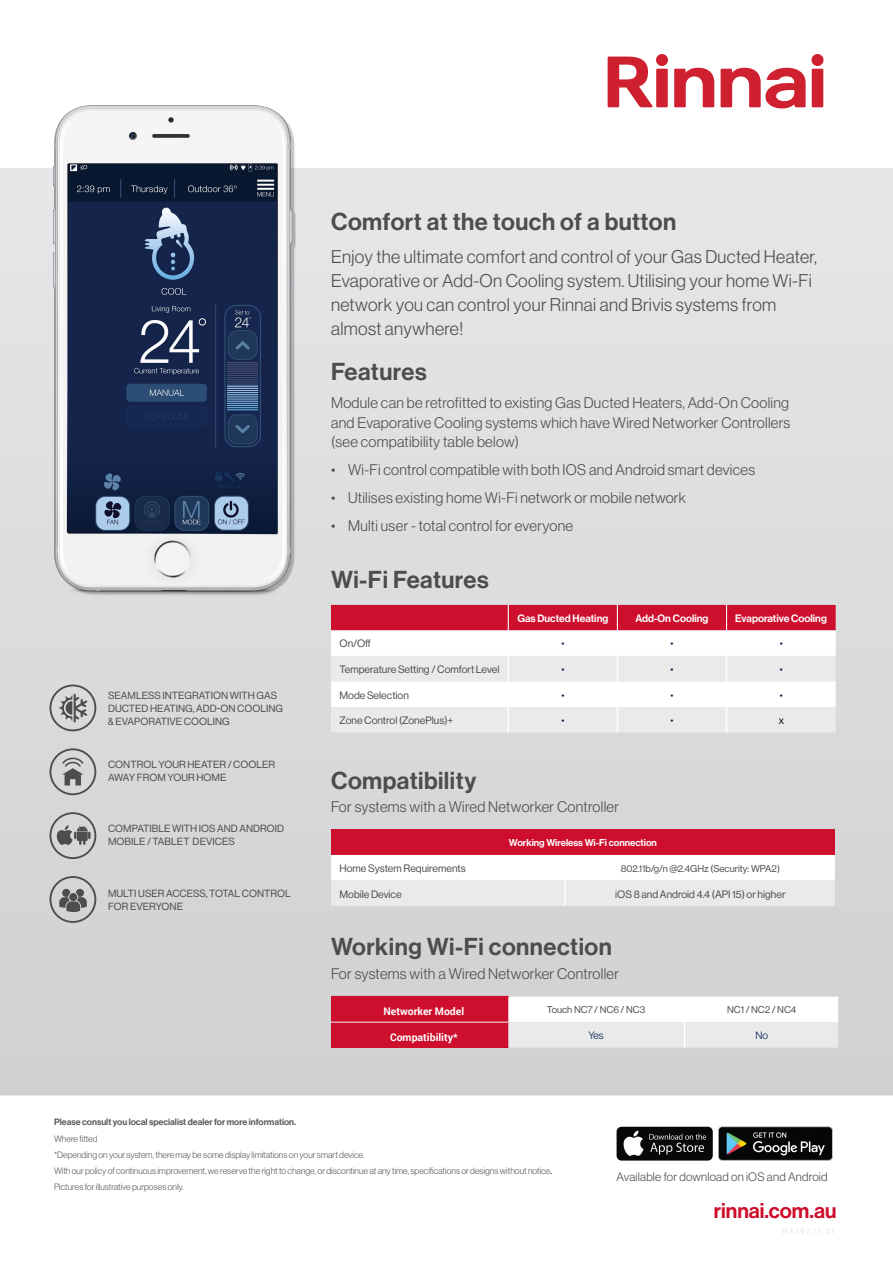
<style>
.page{position:relative;width:893px;height:1263px;background:#fff}
.page>*{position:absolute;margin:0;border:0;box-sizing:border-box;transform-origin:0 0}
.RB_Sub_Heading_Black{font:500 24px "Haas Grot Disp 65";letter-spacing:.02em;color:#4d4d4f}
.t1{font:500 21px "Haas Grot Disp 65";color:#ce0e2d}
.RB_Body_Text_Black_8{font:300 18px/24px "Haas Grot Disp 45";letter-spacing:.02em;color:#4d4d4f}
.RB_Sub_Heading_Black-2{font:300 15px/19.5px "Haas Grot Disp 45";letter-spacing:.02em;color:#4d4d4f;text-align:justify}
.RB_Body_Text_Black_8-2{font:300 12px "Haas Grot Disp 45";letter-spacing:.02em;color:#4d4d4f}
.RB_Rinnai_Table_Body{font:10.5px "Haas Grot Disp 55 Roman";color:#4d4d4f}
.RB_Rinnai_Table_Head{font:500 10.5px "Haas Grot Disp 65";color:#fff}
.t2{font:700 10.5px "Roboto";color:#fff}
.t3{font:300 10.5px "Haas Grot Disp 45";color:#001b49}
.t4{font:10.5px "Haas Grot Disp 55 Roman";color:#000}
.t5{font:10.2px/13px "Haas Grot Disp 55 Roman";letter-spacing:.005em;color:#4d4d4f}
.RB_Rinnai_Table_Body-2{font:9.75px "Haas Grot Disp 55 Roman";color:#4d4d4f}
.RB_Rinnai_Table_Head-2{font:500 9.75px "Haas Grot Disp 65";color:#fff}
.t6{font:300 9px "Haas Grot Disp 45";color:#58595b}
.t7{font:500 9px "Haas Grot Disp 65";color:#58595b}
.s1{font-size:12px;color:#000}
</style>
<div class="page">
<div style="left:0;top:168px;width:893px;height:927px;background:#dbdcdd"></div>
<img style="left:718px;top:1126px;width:115px;height:35px">
<img style="left:617px;top:1127px;width:96px;height:33px">
<img style="left:43px;top:105px;width:257px;height:490px">
<div style="left:656px;top:54px;width:12px;height:12px;background:#ce202f;border-radius:50%"></div>
<div style="left:656px;top:69px;width:12px;height:38px;background:#ce202f"></div>
<svg style="left:674px;top:68px;width:40px;height:39px"></svg>
<div style="left:811px;top:54px;width:12px;height:12px;background:#ce202f;border-radius:50%"></div>
<div style="left:812px;top:69px;width:11px;height:38px;background:#ce202f"></div>
<svg style="left:608px;top:57px;width:45px;height:50px"></svg>
<svg style="left:721px;top:67px;width:85px;height:42px"></svg>
<svg style="left:59px;top:694px;width:28px;height:28px"></svg>
<div style="left:49px;top:684px;width:47px;height:47px;border:2px solid #4d4d4f;border-radius:50%"></div>
<svg style="left:57px;top:825px;width:34px;height:20px"></svg>
<div style="left:49px;top:812px;width:47px;height:47px;border:2px solid #4d4d4f;border-radius:50%"></div>
<svg style="left:59px;top:889px;width:28px;height:23px"></svg>
<div style="left:49px;top:876px;width:47px;height:47px;border:2px solid #4d4d4f;border-radius:50%"></div>
<div style="left:49px;top:748px;width:47px;height:47px;border:2px solid #4d4d4f;border-radius:50%"></div>
<svg style="left:62px;top:758px;width:22px;height:27px"></svg>
<svg style="left:331px;top:605px;width:505px;height:127px"></svg>
<div style="left:331px;top:829px;width:504px;height:26px;background:#ce0e2d"></div>
<svg style="left:331px;top:855px;width:504px;height:51px"></svg>
<hr style="left:564px;top:855px;width:2px;height:25px;background:#fff">
<hr style="left:564px;top:880px;width:2px;height:26px;background:#fff">
<div style="left:331px;top:997px;width:177px;height:25px;background:#ce0e2d"></div>
<div style="left:331px;top:1022px;width:177px;height:26px;background:#ce0e2d"></div>
<svg style="left:508px;top:997px;width:330px;height:51px"></svg>
<hr style="left:331px;top:996px;width:177px;height:1px;background:#ce0e2d">
<hr style="left:331px;top:1022px;width:177px;height:1px;background:#f1f1f2">
<p class="RB_Sub_Heading_Black" style="left:331px;top:208px;width:347px">Comfort at the touch of a button</p>
<p class="RB_Body_Text_Black_8" style="left:331px;top:245px;width:488px">Enjoy the ultimate comfort and control of your Gas Ducted Heater, Evaporative or Add-On Cooling system. Utilising your home Wi-Fi network you can control your Rinnai and Brivis systems from almost anywhere!</p>
<p class="RB_Sub_Heading_Black" style="left:331px;top:358px;width:97px">Features</p>
<p class="RB_Sub_Heading_Black-2" style="left:331px;top:393px;width:461px">Module can be retrofitted to existing Gas Ducted Heaters, Add-On Cooling and Evaporative Cooling systems which have Wired Networker Controllers (see compatibility table below)</p>
<p class="RB_Sub_Heading_Black-2" style="left:331px;top:460px;width:426px">• Wi-Fi control compatible with both IOS and Android smart devices</p>
<p class="RB_Sub_Heading_Black-2" style="left:331px;top:488px;width:357px">• Utilises existing home Wi-Fi network or mobile network</p>
<p class="RB_Sub_Heading_Black-2" style="left:331px;top:516px;width:244px">• Multi user - total control for everyone</p>
<p class="t5" style="left:108px;top:689px;width:177px">SEAMLESS INTEGRATION WITH GAS<br>DUCTED HEATING, ADD-ON COOLING &amp; EVAPORATIVE COOLING</p>
<p class="t5" style="left:108px;top:757px;width:169px">CONTROL YOUR HEATER / COOLER<br>AWAY FROM YOUR HOME</p>
<p class="t5" style="left:108px;top:822px;width:178px">COMPATIBLE WITH IOS AND ANDROID<br>MOBILE / TABLET DEVICES</p>
<p class="t5" style="left:108px;top:887px;width:184px">MULTI USER ACCESS, TOTAL CONTROL<br>FOR EVERYONE</p>
<p class="RB_Sub_Heading_Black" style="left:331px;top:566px;width:159px">Wi-Fi Features</p>
<p class="RB_Rinnai_Table_Head" style="left:517px;top:612px;width:92px">Gas Ducted Heating</p>
<p class="RB_Rinnai_Table_Head" style="left:635px;top:612px;width:75px">Add-On Cooling</p>
<p class="RB_Rinnai_Table_Head" style="left:735px;top:612px;width:93px">Evaporative Cooling</p>
<p class="RB_Rinnai_Table_Body" style="left:339px;top:638px;width:33px">On/Off</p>
<p class="t3" style="left:561px;top:638px;width:5px">•</p>
<p class="t3" style="left:670px;top:638px;width:5px">•</p>
<p class="t3" style="left:780px;top:638px;width:5px">•</p>
<p class="RB_Rinnai_Table_Body" style="left:339px;top:663px;width:161px">Temperature Setting / Comfort Level</p>
<p class="t3" style="left:561px;top:663px;width:5px">•</p>
<p class="t3" style="left:670px;top:663px;width:5px">•</p>
<p class="t3" style="left:780px;top:663px;width:5px">•</p>
<p class="RB_Rinnai_Table_Body" style="left:339px;top:689px;width:71px">Mode Selection</p>
<p class="t3" style="left:561px;top:689px;width:5px">•</p>
<p class="t3" style="left:670px;top:689px;width:5px">•</p>
<p class="t3" style="left:780px;top:689px;width:5px">•</p>
<p class="RB_Rinnai_Table_Body" style="left:339px;top:714px;width:115px">Zone Control (ZonePlus)+</p>
<p class="t3" style="left:561px;top:714px;width:5px">•</p>
<p class="t3" style="left:670px;top:714px;width:5px">•</p>
<p class="t4" style="left:779px;top:714px;width:7px">x</p>
<p class="RB_Sub_Heading_Black" style="left:331px;top:766px;width:147px">Compatibility</p>
<p class="RB_Sub_Heading_Black-2" style="left:331px;top:797px;width:290px">For systems with a Wired Networker Controller</p>
<p class="RB_Rinnai_Table_Head-2" style="left:509px;top:837px;width:149px">Working Wireless Wi-Fi connection</p>
<p class="RB_Rinnai_Table_Body" style="left:339px;top:862px;width:128px">Home System Requirements</p>
<p class="RB_Rinnai_Table_Body-2" style="left:621px;top:863px;width:161px">802.11b/g/n @2.4GHz (Security: WPA2)</p>
<p class="RB_Rinnai_Table_Body" style="left:339px;top:888px;width:64px">Mobile Device</p>
<p class="RB_Rinnai_Table_Body" style="left:615px;top:888px;width:172px">iOS 8 and Android 4.4 (API 15) or higher</p>
<p class="RB_Sub_Heading_Black" style="left:331px;top:933px;width:283px">Working Wi-Fi connection</p>
<p class="RB_Sub_Heading_Black-2" style="left:331px;top:964px;width:290px">For systems with a Wired Networker Controller</p>
<p class="t2" style="left:384px;top:1004px;width:82px">Networker Model</p>
<p class="RB_Rinnai_Table_Body-2" style="left:547px;top:1004px;width:100px">Touch NC7 / NC6 / NC3</p>
<p class="RB_Rinnai_Table_Body-2" style="left:727px;top:1004px;width:71px">NC1 / NC2 / NC4</p>
<p class="t2" style="left:390px;top:1029px;width:69px">Compatibility*</p>
<p class="t3" style="left:588px;top:1029px;width:17px">Yes</p>
<p class="t3" style="left:755px;top:1029px;width:14px">No</p>
<p class="t7" style="left:54px;top:1117px;width:244px">Please consult you local specialist dealer for more information.</p>
<p class="t6" style="left:54px;top:1133px;width:45px">Where fitted</p>
<p class="t6" style="left:54px;top:1149px;width:312px">*Depending on your system, there may be some display limitations on your smart device.</p>
<p class="t6" style="left:54px;top:1166px;width:500px">With our policy of continuous improvement, we reserve the right to change, or discontinue at any time, specifications or designs without notice<span class="s1">.</span></p>
<p class="t6" style="left:54px;top:1182px;width:131px">Pictures for illustrative purposes only.</p>
<p class="RB_Body_Text_Black_8-2" style="left:617px;top:1170px;width:213px">Available for download on iOS and Android</p>
<p class="t1" style="left:714px;top:1199px;width:124px">rinnai.com.au</p>
</div>
